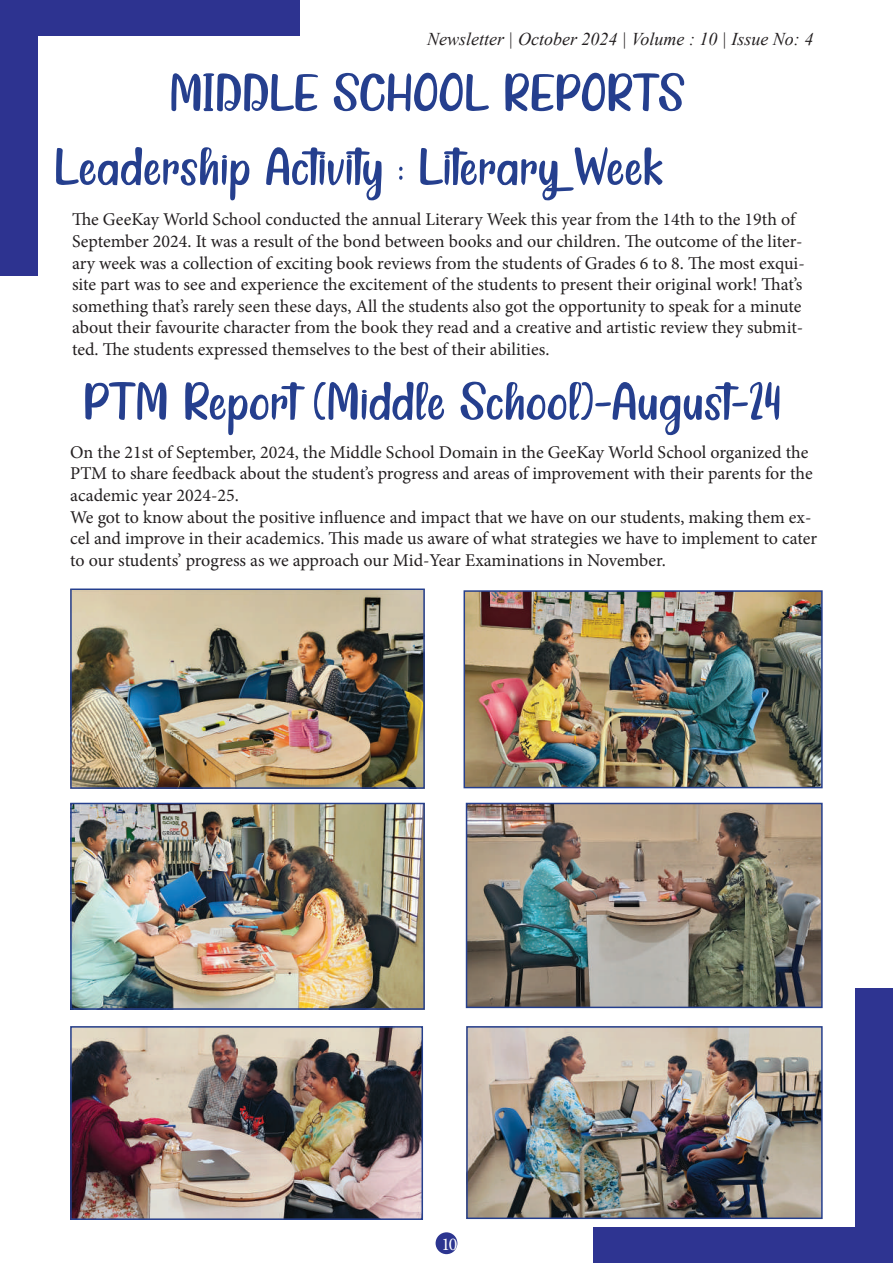
<style>
.page{position:relative;width:893px;height:1263px;background:#fff}
.page>*{position:absolute;margin:0;border:0;box-sizing:border-box;transform-origin:0 0}
.t1{font:54px/73.9px "Summerbee";color:#253f8e}
.t2{font:18px/21.6px "Minion Pro";color:#231f20}
.t3{font:italic 18px "Times New Roman";color:#231f20}
.t4{font:18px "Minion Pro";color:#fff}
</style>
<div class="page">
<div style="left:0;top:1px;width:300px;height:35px;background:#2d3390"></div>
<div style="left:0;top:35px;width:37px;height:241px;background:#2d3390"></div>
<hr style="left:892px;top:1px;width:1px;height:35px;background:#2d3390">
<hr style="left:892px;top:35px;width:1px;height:241px;background:#2d3390">
<div style="left:593px;top:1228px;width:300px;height:35px;background:#2e3491"></div>
<div style="left:856px;top:988px;width:37px;height:240px;background:#2e3491"></div>
<div style="left:436px;top:1232px;width:21px;height:22px;background:#2c3590;border-radius:50%"></div>
<img style="left:73px;top:591px;width:349px;height:195px">
<div style="left:70px;top:588px;width:355px;height:201px;border:2px solid #253f8e"></div>
<img style="left:467px;top:593px;width:353px;height:192px">
<div style="left:464px;top:590px;width:359px;height:198px;border:2px solid #253f8e"></div>
<img style="left:73px;top:806px;width:349px;height:201px">
<div style="left:70px;top:803px;width:355px;height:207px;border:2px solid #253f8e"></div>
<img style="left:469px;top:806px;width:351px;height:199px">
<div style="left:466px;top:803px;width:357px;height:205px;border:2px solid #253f8e"></div>
<img style="left:73px;top:1029px;width:347px;height:188px">
<div style="left:70px;top:1026px;width:353px;height:194px;border:2px solid #253f8e"></div>
<img style="left:469px;top:1029px;width:351px;height:187px">
<div style="left:466px;top:1026px;width:357px;height:193px;border:2px solid #253f8e"></div>
<p class="t3" style="left:427px;top:26px;width:388px">Newsletter | October 2024 | Volume : 10 | Issue No: 4</p>
<h1 class="t1" style="left:54px;top:57px;width:632px;text-indent:115px">MIDDLE SCHOOL REPORTS<br>Leadership Activity : Literary_Week</h1>
<p class="t2" style="left:72px;top:209px;width:734px">The GeeKay World School conducted the annual Literary Week this year from the 14th to the 19th of September 2024. It was a result of the bond between books and our children. The outcome of the liter&shy;ary week was a collection of exciting book reviews from the students of Grades 6 to 8. The most exqui&shy;site part was to see and experience the excitement of the students to present their original work! That’s something that’s rarely seen these days, All the students also got the opportunity to speak for a minute about their favourite character from the book they read and a creative and artistic review they submit&shy;ted. The students expressed themselves to the best of their abilities.</p>
<h1 class="t1" style="left:83px;top:366px;width:700px">PTM Report (Middle School)-August-24</h1>
<p class="t2" style="left:70px;top:441px;width:748px">On the 21st of September, 2024, the Middle School Domain in the GeeKay World School organized the PTM to share feedback about the student’s progress and areas of improvement with their parents for the academic year 2024-25.<br>We got to know about the positive influence and impact that we have on our students, making them ex&shy;cel and improve in their academics. This made us aware of what strategies we have to implement to cater to our students’ progress as we approach our Mid-Year Examinations in November.</p>
<p class="t4" style="left:442px;top:1232px;width:17px">10</p>
</div>
